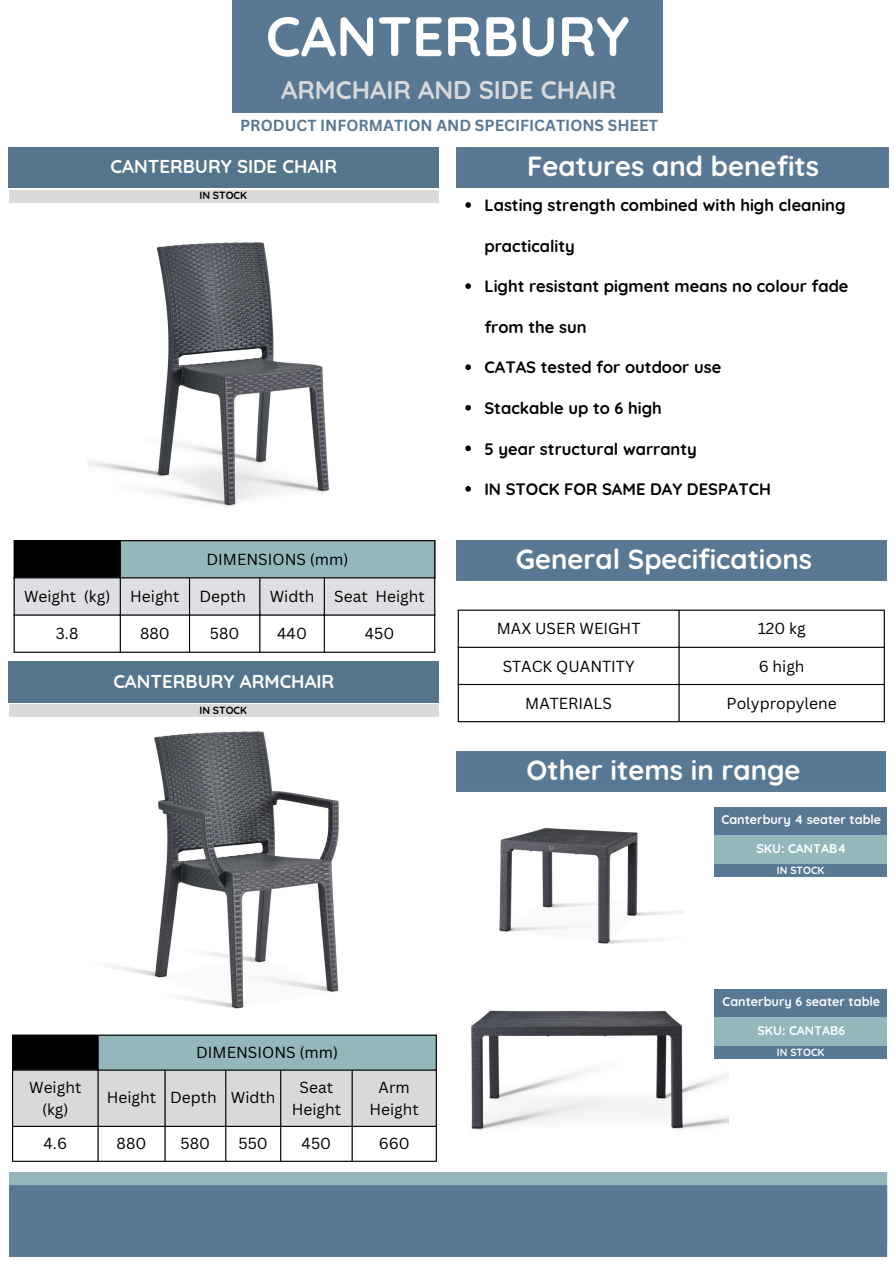
<style>
.page{position:relative;width:894px;height:1264px;background:#fff}
.page>*{position:absolute;margin:0;border:0;box-sizing:border-box;transform-origin:0 0}
.t1{font:700 55.65px "Quicksand";color:#fff}
.t2{font:700 27.6px "Quicksand";color:#fff}
.t3{font:700 25.5px "Quicksand";color:#d9d9d9}
.t4{font:700 18.6px "Quicksand";color:#fff}
.t5{font:700 16.5px "Quicksand";color:#000}
.t6{font:15.6px/21.5px "Canva Sans";color:#000;text-align:center}
.t7{font:700 15.6px "Canva Sans";color:#587893}
.t8{font:700 12.6px "Quicksand";color:#fff}
.t9{font:700 10.35px "Quicksand";color:#fff}
.t10{font:700 10.35px "Quicksand";color:#000}
</style>
<div class="page">
<div style="left:9px;top:1172px;width:877px;height:12px;background:#94b7bb"></div>
<div style="left:9px;top:1184px;width:877px;height:72px;background:#587893"></div>
<div style="left:14px;top:540px;width:106px;height:38px;background:#000"></div>
<div style="left:120px;top:540px;width:315px;height:38px;background:#94b7bb"></div>
<div style="left:15px;top:578px;width:419px;height:36px;background:#dddfe2"></div>
<hr style="left:14px;top:541px;width:1px;height:110px;background:#000">
<hr style="left:120px;top:541px;width:1px;height:110px;background:#000">
<hr style="left:189px;top:578px;width:1px;height:73px;background:#000">
<hr style="left:259px;top:578px;width:1px;height:73px;background:#000">
<hr style="left:324px;top:578px;width:1px;height:73px;background:#000">
<hr style="left:434px;top:541px;width:1px;height:110px;background:#000">
<hr style="left:14px;top:540px;width:421px;height:1px;background:#000">
<hr style="left:14px;top:577px;width:421px;height:1px;background:#000">
<hr style="left:14px;top:614px;width:421px;height:1px;background:#000">
<hr style="left:14px;top:651px;width:421px;height:1px;background:#000">
<div style="left:12px;top:1034px;width:86px;height:36px;background:#000"></div>
<div style="left:98px;top:1034px;width:338px;height:36px;background:#94b7bb"></div>
<div style="left:13px;top:1070px;width:422px;height:55px;background:#d9d9d9"></div>
<hr style="left:12px;top:1035px;width:1px;height:125px;background:#000">
<hr style="left:97px;top:1035px;width:2px;height:125px;background:#000">
<hr style="left:164px;top:1070px;width:1px;height:90px;background:#000">
<hr style="left:225px;top:1070px;width:1px;height:90px;background:#000">
<hr style="left:280px;top:1070px;width:1px;height:90px;background:#000">
<hr style="left:351px;top:1070px;width:1px;height:90px;background:#000">
<hr style="left:435px;top:1035px;width:2px;height:125px;background:#000">
<hr style="left:12px;top:1034px;width:425px;height:1px;background:#000">
<hr style="left:12px;top:1069px;width:425px;height:1px;background:#000">
<hr style="left:12px;top:1125px;width:425px;height:1px;background:#000">
<hr style="left:12px;top:1160px;width:425px;height:1px;background:#000">
<div style="left:9px;top:147px;width:430px;height:41px;background:#54758c"></div>
<hr style="left:457px;top:610px;width:1px;height:111px;background:#000">
<hr style="left:678px;top:610px;width:1px;height:111px;background:#000">
<hr style="left:883px;top:610px;width:1px;height:111px;background:#000">
<hr style="left:457px;top:609px;width:427px;height:1px;background:#000">
<hr style="left:457px;top:646px;width:427px;height:2px;background:#000">
<hr style="left:457px;top:684px;width:427px;height:1px;background:#000">
<hr style="left:457px;top:721px;width:427px;height:1px;background:#000">
<div style="left:456px;top:147px;width:432px;height:41px;background:#587893"></div>
<div style="left:456px;top:540px;width:430px;height:40px;background:#587893"></div>
<div style="left:9px;top:661px;width:430px;height:41px;background:#54758c"></div>
<img style="left:87px;top:242px;width:243px;height:265px">
<img style="left:87px;top:716px;width:253px;height:293px">
<div style="left:456px;top:751px;width:429px;height:40px;background:#587893"></div>
<img style="left:499px;top:828px;width:185px;height:116px">
<img style="left:471px;top:1010px;width:257px;height:120px">
<svg style="left:465px;top:202px;width:6px;height:6px"></svg>
<svg style="left:465px;top:283px;width:6px;height:6px"></svg>
<svg style="left:465px;top:364px;width:6px;height:6px"></svg>
<svg style="left:465px;top:405px;width:6px;height:5px"></svg>
<svg style="left:465px;top:445px;width:6px;height:6px"></svg>
<svg style="left:465px;top:486px;width:6px;height:5px"></svg>
<div style="left:232px;top:0;width:430px;height:112px;background:#587893"></div>
<svg style="left:714px;top:807px;width:172px;height:69px;background:#7192a3"></svg>
<svg style="left:714px;top:989px;width:172px;height:69px;background:#7192a3"></svg>
<div style="left:9px;top:190px;width:429px;height:12px;background:#d9d9d9"></div>
<div style="left:9px;top:704px;width:429px;height:12px;background:#d9d9d9"></div>
<h1 class="t1" style="left:266px;top:1px;width:365px">CANTERBURY</h1>
<h3 class="t3" style="left:281px;top:73px;width:336px">ARMCHAIR AND SIDE CHAIR</h3>
<p class="t7" style="left:240px;top:114px;width:419px">PRODUCT INFORMATION AND SPECIFICATIONS SHEET</p>
<p class="t4" style="left:111px;top:154px;width:228px">CANTERBURY SIDE CHAIR</p>
<p class="t10" style="left:199px;top:189px;width:49px">IN STOCK</p>
<p class="t6" style="left:206px;top:548px;width:143px">DIMENSIONS (mm)</p>
<p class="t6" style="left:24px;top:585px;width:88px">Weight (kg)</p>
<p class="t6" style="left:130px;top:585px;width:51px">Height</p>
<p class="t6" style="left:199px;top:585px;width:48px">Depth</p>
<p class="t6" style="left:270px;top:585px;width:46px">Width</p>
<p class="t6" style="left:334px;top:585px;width:92px">Seat Height</p>
<p class="t6" style="left:56px;top:622px;width:24px">3.8</p>
<p class="t6" style="left:140px;top:622px;width:31px">880</p>
<p class="t6" style="left:210px;top:622px;width:31px">580</p>
<p class="t6" style="left:277px;top:622px;width:31px">440</p>
<p class="t6" style="left:364px;top:622px;width:31px">450</p>
<p class="t4" style="left:113px;top:669px;width:222px">CANTERBURY ARMCHAIR</p>
<p class="t10" style="left:199px;top:703px;width:49px">IN STOCK</p>
<p class="t6" style="left:196px;top:1041px;width:143px">DIMENSIONS (mm)</p>
<p class="t6" style="left:29px;top:1076px;width:54px">Weight (kg)</p>
<p class="t6" style="left:107px;top:1086px;width:170px">Height Depth Width</p>
<p class="t6" style="left:291px;top:1076px;width:51px">Seat<br>Height</p>
<p class="t6" style="left:369px;top:1076px;width:51px">Arm<br>Height</p>
<p class="t6" style="left:44px;top:1132px;width:25px">4.6</p>
<p class="t6" style="left:117px;top:1132px;width:31px">880</p>
<p class="t6" style="left:181px;top:1132px;width:31px">580</p>
<p class="t6" style="left:238px;top:1132px;width:31px">550</p>
<p class="t6" style="left:301px;top:1132px;width:31px">450</p>
<p class="t6" style="left:378px;top:1132px;width:32px">660</p>
<h2 class="t2" style="left:527px;top:149px;width:293px">Features and benefits</h2>
<p class="t5" style="left:484px;top:195px;width:362px">Lasting strength combined with high cleaning</p>
<p class="t5" style="left:484px;top:235px;width:92px">practicality</p>
<p class="t5" style="left:484px;top:276px;width:365px">Light resistant pigment means no colour fade</p>
<p class="t5" style="left:484px;top:316px;width:104px">from the sun</p>
<p class="t5" style="left:484px;top:357px;width:238px">CATAS tested for outdoor use</p>
<p class="t5" style="left:484px;top:397px;width:179px">Stackable up to 6 high</p>
<p class="t5" style="left:484px;top:438px;width:214px">5 year structural warranty</p>
<p class="t5" style="left:484px;top:478px;width:288px">IN STOCK FOR SAME DAY DESPATCH</p>
<h2 class="t2" style="left:515px;top:541px;width:298px">General Specifications</h2>
<p class="t6" style="left:496px;top:617px;width:145px">MAX USER WEIGHT</p>
<p class="t6" style="left:757px;top:617px;width:49px">120 kg</p>
<p class="t6" style="left:502px;top:654px;width:133px">STACK QUANTITY</p>
<p class="t6" style="left:758px;top:654px;width:47px">6 high</p>
<p class="t6" style="left:525px;top:692px;width:88px">MATERIALS</p>
<p class="t6" style="left:726px;top:692px;width:112px">Polypropylene</p>
<h2 class="t2" style="left:526px;top:752px;width:275px">Other items in range</h2>
<p class="t8" style="left:721px;top:811px;width:161px">Canterbury 4 seater table</p>
<p class="t8" style="left:756px;top:840px;width:91px">SKU: CANTAB4</p>
<p class="t9" style="left:776px;top:863px;width:49px">IN STOCK</p>
<p class="t8" style="left:722px;top:993px;width:159px">Canterbury 6 seater table</p>
<p class="t8" style="left:757px;top:1022px;width:89px">SKU: CANTAB6</p>
<p class="t9" style="left:776px;top:1045px;width:49px">IN STOCK</p>
</div>
